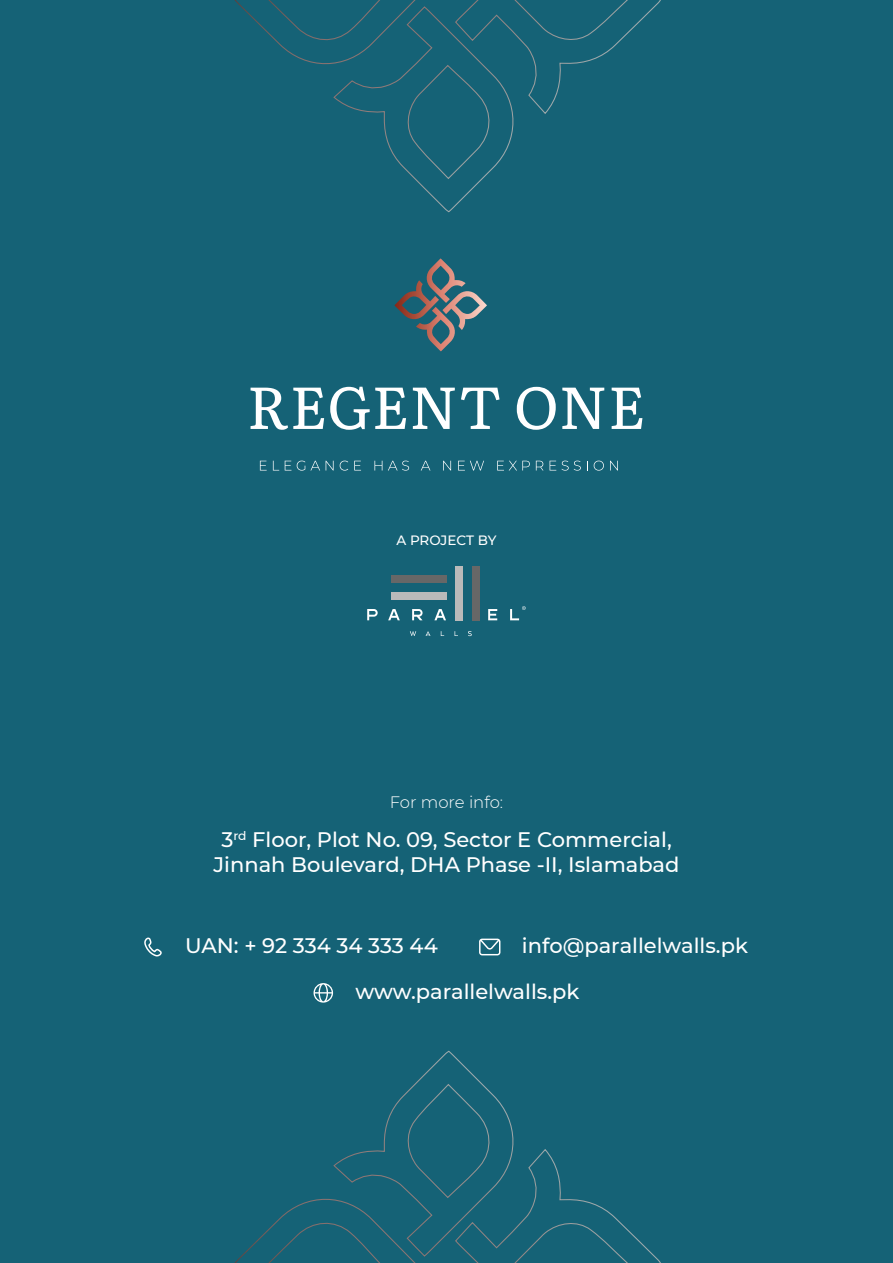
<style>
.page{position:relative;width:893px;height:1263px;background:#156276}
.page>*{position:absolute;margin:0;border:0;box-sizing:border-box;transform-origin:0 0}
.t1{font:500 21px/25.2px "Montserrat";color:#fff;text-align:center}
.t2{font:300 16.5px "Montserrat";color:#fff}
.t3{font:500 13.5px "Montserrat";letter-spacing:-.01em;color:#fff}
</style>
<div class="page">
<svg style="left:235px;top:1050px;width:426px;height:213px"></svg>
<svg style="left:235px;top:0;width:426px;height:212px"></svg>
<svg style="left:314px;top:983px;width:19px;height:19px"></svg>
<svg style="left:479px;top:938px;width:21px;height:17px"></svg>
<svg style="left:144px;top:937px;width:18px;height:20px"></svg>
<svg style="left:251px;top:388px;width:73px;height:42px"></svg>
<svg style="left:330px;top:387px;width:76px;height:43px"></svg>
<svg style="left:413px;top:388px;width:42px;height:41px"></svg>
<svg style="left:461px;top:388px;width:39px;height:41px"></svg>
<svg style="left:517px;top:387px;width:39px;height:43px"></svg>
<svg style="left:562px;top:388px;width:42px;height:41px"></svg>
<svg style="left:612px;top:388px;width:30px;height:41px"></svg>
<svg style="left:394px;top:258px;width:93px;height:93px"></svg>
<svg style="left:260px;top:461px;width:7px;height:9px"></svg>
<svg style="left:273px;top:461px;width:6px;height:9px"></svg>
<svg style="left:285px;top:461px;width:6px;height:9px"></svg>
<svg style="left:297px;top:461px;width:23px;height:10px"></svg>
<svg style="left:326px;top:461px;width:8px;height:9px"></svg>
<svg style="left:340px;top:461px;width:8px;height:10px"></svg>
<svg style="left:354px;top:461px;width:7px;height:9px"></svg>
<svg style="left:374px;top:461px;width:8px;height:9px"></svg>
<svg style="left:388px;top:461px;width:21px;height:10px"></svg>
<svg style="left:421px;top:461px;width:9px;height:9px"></svg>
<svg style="left:443px;top:461px;width:8px;height:9px"></svg>
<svg style="left:458px;top:461px;width:26px;height:9px"></svg>
<svg style="left:497px;top:461px;width:33px;height:9px"></svg>
<svg style="left:536px;top:461px;width:7px;height:9px"></svg>
<svg style="left:550px;top:461px;width:6px;height:9px"></svg>
<svg style="left:562px;top:461px;width:19px;height:10px"></svg>
<svg style="left:594px;top:461px;width:10px;height:10px"></svg>
<svg style="left:610px;top:461px;width:8px;height:9px"></svg>
<svg style="left:367px;top:609px;width:11px;height:11px"></svg>
<svg style="left:388px;top:609px;width:12px;height:11px"></svg>
<svg style="left:412px;top:609px;width:11px;height:11px"></svg>
<svg style="left:434px;top:609px;width:12px;height:11px"></svg>
<div style="left:455px;top:565px;width:7px;height:55px;background:#bababa"></div>
<div style="left:472px;top:565px;width:7px;height:55px;background:#676767"></div>
<div style="left:391px;top:592px;width:55px;height:7px;background:#bababa"></div>
<div style="left:391px;top:575px;width:55px;height:7px;background:#676767"></div>
<svg style="left:488px;top:609px;width:9px;height:11px"></svg>
<svg style="left:410px;top:631px;width:6px;height:5px"></svg>
<svg style="left:426px;top:631px;width:4px;height:5px"></svg>
<svg style="left:468px;top:631px;width:4px;height:5px"></svg>
<svg style="left:510px;top:606px;width:16px;height:14px"></svg>
<p class="t3" style="left:396px;top:531px;width:101px">A PROJECT BY</p>
<p class="t2" style="left:390px;top:791px;width:115px">For more info:</p>
<p class="t1" style="left:214px;top:826px;width:468px">3<sup>rd</sup> Floor, Plot No. 09, Sector E Commercial,<br>Jinnah Boulevard, DHA Phase -II, Islamabad</p>
<p class="t1" style="left:185px;top:932px;width:254px">UAN: + 92 334 34 333 44</p>
<p class="t1" style="left:522px;top:932px;width:227px">info@parallelwalls.pk</p>
<p class="t1" style="left:355px;top:978px;width:225px">www.parallelwalls.pk</p>
</div>
